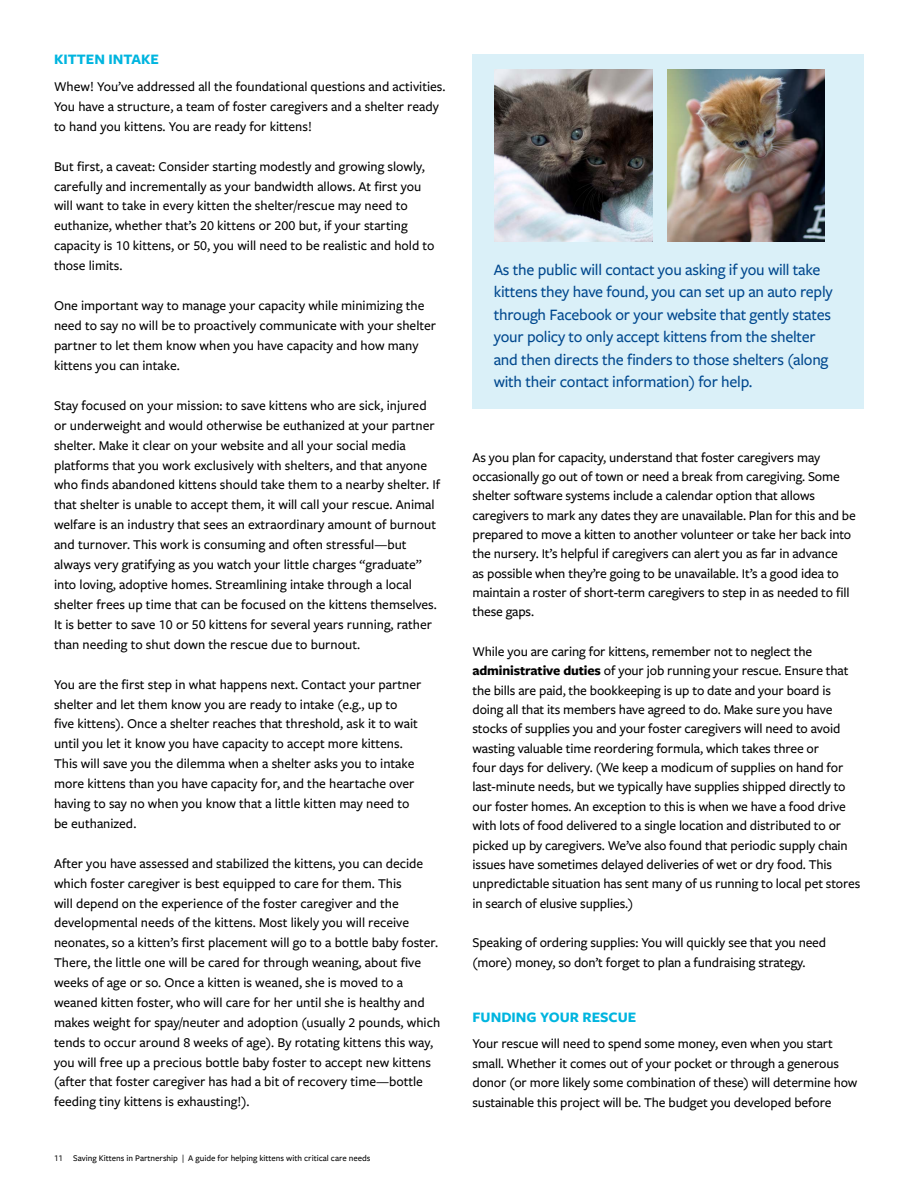
<style>
.page{position:relative;width:918px;height:1188px;background:#fff}
.page>*{position:absolute;margin:0;border:0;box-sizing:border-box;transform-origin:0 0}
.t1{font:500 16.5px/22.5px "Freight Sans Pro";letter-spacing:-.015em;color:#00488e}
.t2{font:700 15px "Freight Sans Pro";color:#00b5df}
.t3{font:500 13.95px/20px "Freight Sans Pro";color:#000}
.t4{font:500 9px "Freight Sans Pro";color:#000}
.s1{font-weight:700}
</style>
<div class="page">
<div style="left:472px;top:54px;width:392px;height:355px;background:#daf0f8"></div>
<img style="left:494px;top:70px;width:158px;height:171px">
<img style="left:667px;top:70px;width:158px;height:171px">
<p class="t2" style="left:54px;top:49px;width:107px">KITTEN INTAKE</p>
<p class="t3" style="left:54px;top:76px;width:393px">Whew! You’ve addressed all the foundational questions and activities.<br>You have a structure, a team of foster caregivers and a shelter ready to hand you kittens. You are ready for kittens!</p>
<p class="t3" style="left:54px;top:156px;width:382px">But first, a caveat: Consider starting modestly and growing slowly, carefully and incrementally as your bandwidth allows. At first you will want to take in every kitten the shelter/rescue may need to euthanize, whether that’s 20 kittens or 200 but, if your starting capacity is 10 kittens, or 50, you will need to be realistic and hold to those limits.</p>
<p class="t3" style="left:54px;top:295px;width:384px">One important way to manage your capacity while minimizing the need to say no will be to proactively communicate with your shelter partner to let them know when you have capacity and how many kittens you can intake.</p>
<p class="t3" style="left:54px;top:395px;width:388px">Stay focused on your mission: to save kittens who are sick, injured or underweight and would otherwise be euthanized at your partner shelter. Make it clear on your website and all your social media platforms that you work exclusively with shelters, and that anyone who finds abandoned kittens should take them to a nearby shelter. If that shelter is unable to accept them, it will call your rescue. Animal welfare is an industry that sees an extraordinary amount of burnout and turnover. This work is consuming and often stressful—but always very gratifying as you watch your little charges “graduate” into loving, adoptive homes. Streamlining intake through a local shelter frees up time that can be focused on the kittens themselves.<br>It is better to save 10 or 50 kittens for several years running, rather than needing to shut down the rescue due to burnout.</p>
<p class="t3" style="left:54px;top:674px;width:369px">You are the first step in what happens next. Contact your partner shelter and let them know you are ready to intake (e.g., up to<br>five kittens). Once a shelter reaches that threshold, ask it to wait until you let it know you have capacity to accept more kittens.<br>This will save you the dilemma when a shelter asks you to intake more kittens than you have capacity for, and the heartache over having to say no when you know that a little kitten may need to be euthanized.</p>
<p class="t3" style="left:54px;top:853px;width:388px">After you have assessed and stabilized the kittens, you can decide which foster caregiver is best equipped to care for them. This<br>will depend on the experience of the foster caregiver and the developmental needs of the kittens. Most likely you will receive neonates, so a kitten’s first placement will go to a bottle baby foster.<br>There, the little one will be cared for through weaning, about five weeks of age or so. Once a kitten is weaned, she is moved to a weaned kitten foster, who will care for her until she is healthy and makes weight for spay/neuter and adoption (usually 2 pounds, which tends to occur around 8 weeks of age). By rotating kittens this way, you will free up a precious bottle baby foster to accept new kittens (after that foster caregiver has had a bit of recovery time—bottle feeding tiny kittens is exhausting!).</p>
<p class="t4" style="left:54px;top:1152px;width:318px">11 Saving Kittens in Partnership | A guide for helping kittens with critical care needs</p>
<p class="t1" style="left:494px;top:257px;width:341px">As the public will contact you asking if you will take kittens they have found, you can set up an auto reply through Facebook or your website that gently states your policy to only accept kittens from the shelter and then directs the finders to those shelters (along with their contact information) for help.</p>
<p class="t3" style="left:472px;top:447px;width:385px;line-height:19.4px">As you plan for capacity, understand that foster caregivers may occasionally go out of town or need a break from caregiving. Some shelter software systems include a calendar option that allows caregivers to mark any dates they are unavailable. Plan for this and be prepared to move a kitten to another volunteer or take her back into the nursery. It’s helpful if caregivers can alert you as far in advance<br>as possible when they’re going to be unavailable. It’s a good idea to maintain a roster of short-term caregivers to step in as needed to fill these gaps.</p>
<p class="t3" style="left:472px;top:641px;width:389px;line-height:19.4px">While you are caring for kittens, remember not to neglect the <span class="s1">administrative duties</span> of your job running your rescue. Ensure that the bills are paid, the bookkeeping is up to date and your board is doing all that its members have agreed to do. Make sure you have stocks of supplies you and your foster caregivers will need to avoid wasting valuable time reordering formula, which takes three or<br>four days for delivery. (We keep a modicum of supplies on hand for last-minute needs, but we typically have supplies shipped directly to our foster homes. An exception to this is when we have a food drive with lots of food delivered to a single location and distributed to or picked up by caregivers. We’ve also found that periodic supply chain issues have sometimes delayed deliveries of wet or dry food. This unpredictable situation has sent many of us running to local pet stores in search of elusive supplies.)</p>
<p class="t3" style="left:472px;top:932px;width:355px;line-height:19.5px">Speaking of ordering supplies: You will quickly see that you need (more) money, so don’t forget to plan a fundraising strategy.</p>
<p class="t2" style="left:472px;top:1007px;width:165px">FUNDING YOUR RESCUE</p>
<p class="t3" style="left:472px;top:1033px;width:386px;line-height:19.5px">Your rescue will need to spend some money, even when you start small. Whether it comes out of your pocket or through a generous donor (or more likely some combination of these) will determine how sustainable this project will be. The budget you developed before</p>
</div>
